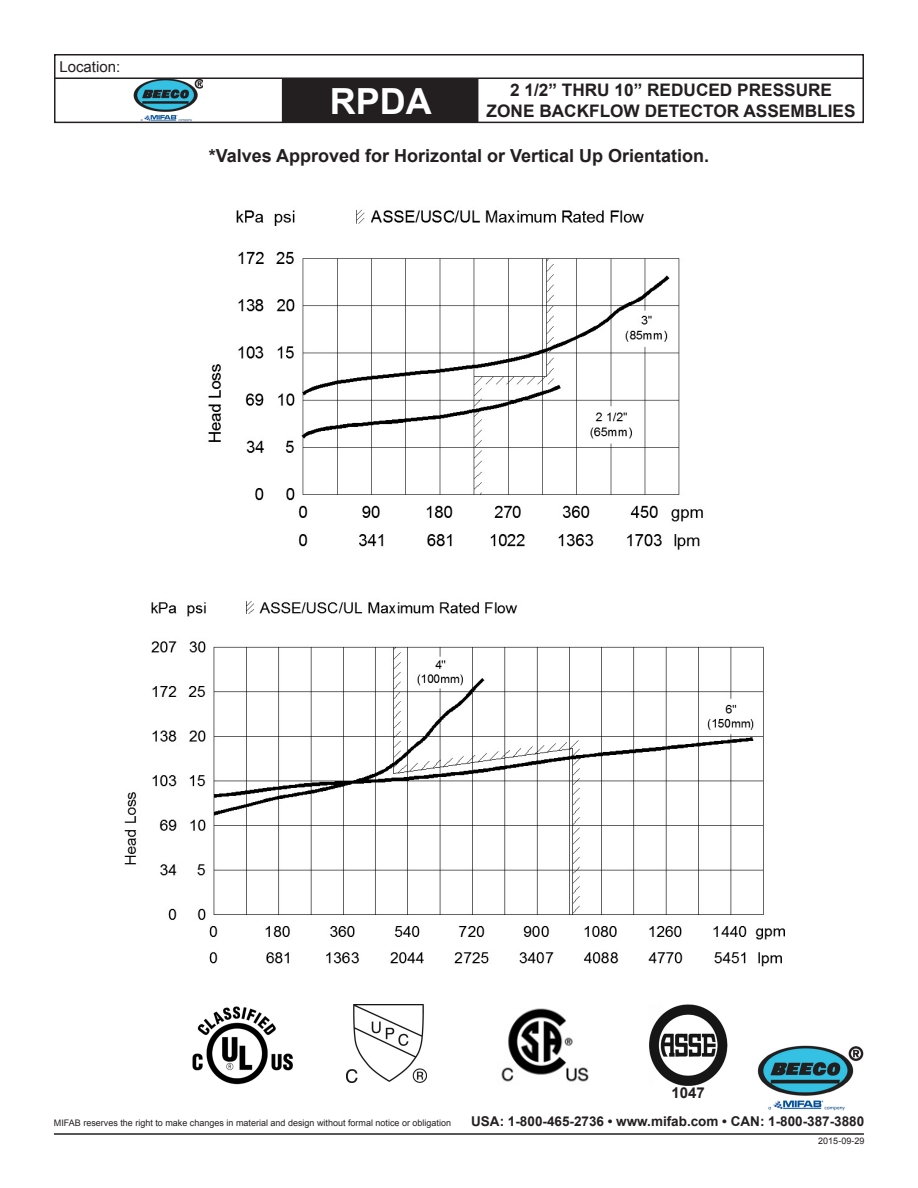
<style>
.page{position:relative;width:918px;height:1188px;background:#fff}
.page>*{position:absolute;margin:0;border:0;box-sizing:border-box;transform-origin:0 0}
.t1{font:700 36px "Arial";color:#fff}
.t2{font:700 18px "Arial";color:#231f20}
.t3{font:700 17.25px "Arial";color:#231f20}
.t4{font:15px "Arial";color:#231f20}
.t5{font:700 15px "Arial";color:#231f20}
.t6{font:700 13.5px "Arial";color:#231f20}
.t7{font:9px "Arial";color:#231f20}
</style>
<div class="page">
<img style="left:134px;top:79px;width:69px;height:41px">
<div style="left:54px;top:54px;width:810px;height:69px;border:2px solid #231f20"></div>
<hr style="left:54px;top:77px;width:810px;height:2px;background:#231f20">
<div style="left:283px;top:79px;width:195px;height:43px;background:#231f20"></div>
<div style="left:282px;top:78px;width:196px;height:45px;border:2px solid #231f20"></div>
<img style="left:208px;top:209px;width:495px;height:341px">
<hr style="left:54px;top:1133px;width:810px;height:2px;background:#231f20">
<img style="left:758px;top:1046px;width:105px;height:64px">
<img style="left:649px;top:1005px;width:78px;height:80px">
<img style="left:501px;top:1008px;width:88px;height:74px">
<img style="left:346px;top:1005px;width:81px;height:78px">
<img style="left:124px;top:601px;width:661px;height:366px">
<img style="left:192px;top:1006px;width:101px;height:79px">
<p class="t4" style="left:59px;top:57px;width:62px">Location:</p>
<p class="t3" style="left:510px;top:79px;width:324px">2 1/2” THRU 10” REDUCED PRESSURE</p>
<p class="t3" style="left:487px;top:100px;width:370px">ZONE BACKFLOW DETECTOR ASSEMBLIES</p>
<p class="t2" style="left:209px;top:143px;width:502px">*Valves Approved for Horizontal or Vertical Up Orientation.</p>
<p class="t1" style="left:330px;top:78px;width:103px">RPDA</p>
<p class="t5" style="left:671px;top:1083px;width:35px">1047</p>
<p class="t7" style="left:54px;top:1117px;width:399px">MIFAB reserves the right to make changes in material and design without formal notice or obligation</p>
<p class="t6" style="left:471px;top:1113px;width:395px">USA: 1-800-465-2736 • www.mifab.com • CAN: 1-800-387-3880</p>
<p class="t7" style="left:818px;top:1135px;width:48px">2015-09-29</p>
</div>
